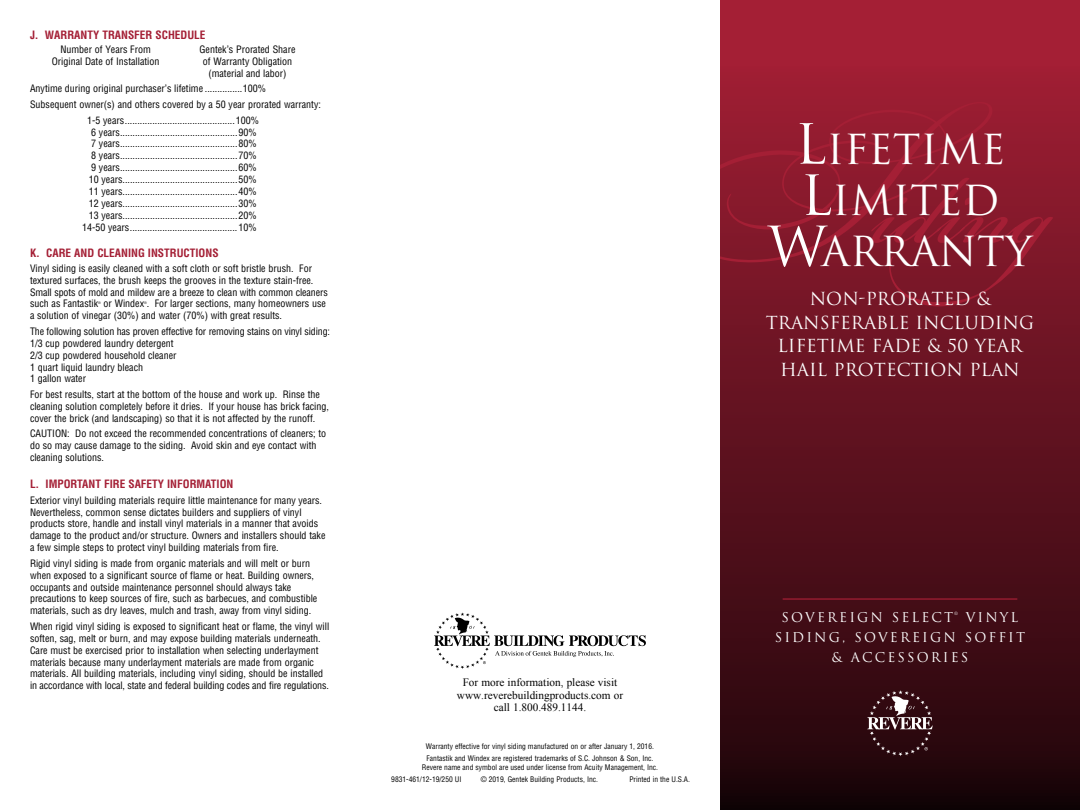
<style>
.page{position:relative;width:1080px;height:810px;background:#fff}
.page>*{position:absolute;margin:0;border:0;box-sizing:border-box;transform-origin:0 0}
.t1{font:40.25px/51.2px "Trajan";color:#fff;text-align:center}
.t2{font:17.5px/23.8px "Trajan";color:#fff;text-align:center}
.t3{font:13.12px "Trajan";letter-spacing:.16em;color:#fff}
.Head{font:700 condensed 11.25px "Helvetica";color:#a41f35}
.Bodycopy{font:11.25px/12.5px "Times New Roman";color:#000;text-align:center}
.t4{font:condensed 10px/11.9px "Helvetica";color:#000}
.t5{font:condensed 7.5px/8.8px "Helvetica";color:#000;text-align:center}
.t6{font:4.38px "Trajan";color:#fff}
.t7{font:condensed 3.25px "Helvetica";color:#000}
.s1{font-size:53.75px}
</style>
<div class="page">
<div style="left:720px;top:0;width:360px;height:810px;background:#a41f35"></div>
<div style="left:720px;top:66px;width:360px;height:744px;background:linear-gradient(to bottom,#a11e34,#1d050a)"></div>
<hr style="left:783px;top:598px;width:234px;height:2px;background:#a41f35">
<svg style="left:867px;top:690px;width:66px;height:66px;background:#503136"></svg>
<svg style="left:720px;top:102px;width:334px;height:204px"></svg>
<svg style="left:434px;top:612px;width:212px;height:57px"></svg>
<p class="Head" style="left:30px;top:28px;width:177px">J. WARRANTY TRANSFER SCHEDULE</p>
<p class="t4" style="left:60px;top:43px;width:92px">Number of Years From</p>
<p class="t4" style="left:199px;top:43px;width:98px">Gentek’s Prorated Share</p>
<p class="t4" style="left:52px;top:55px;width:109px">Original Date of Installation</p>
<p class="t4" style="left:203px;top:55px;width:91px;text-align:center">of Warranty Obligation (material and labor)</p>
<p class="t4" style="left:30px;top:83px;width:238px">Anytime during original purchaser’s lifetime ...............100%</p>
<p class="t4" style="left:30px;top:98px;width:293px">Subsequent owner(s) and others covered by a 50 year prorated warranty:</p>
<p class="t4" style="left:87px;top:114px;width:174px">1-5 years............................................100%</p>
<p class="t4" style="left:91px;top:126px;width:167px">6 years...............................................90%</p>
<p class="t4" style="left:91px;top:138px;width:167px">7 years...............................................80%</p>
<p class="t4" style="left:91px;top:150px;width:167px">8 years...............................................70%</p>
<p class="t4" style="left:91px;top:161px;width:167px">9 years...............................................60%</p>
<p class="t4" style="left:89px;top:173px;width:169px">10 years..............................................50%</p>
<p class="t4" style="left:89px;top:185px;width:169px">11 years..............................................40%</p>
<p class="t4" style="left:89px;top:197px;width:169px">12 years..............................................30%</p>
<p class="t4" style="left:89px;top:209px;width:169px">13 years..............................................20%</p>
<p class="t4" style="left:82px;top:221px;width:176px">14-50 years...........................................10%</p>
<p class="Head" style="left:30px;top:247px;width:190px">K. CARE AND CLEANING INSTRUCTIONS</p>
<p class="t4" style="left:30px;top:262px;width:299px">Vinyl siding is easily cleaned with a soft cloth or soft bristle brush. For textured surfaces, the brush keeps the grooves in the texture stain-free.<br>Small spots of mold and mildew are a breeze to clean with common cleaners such as Fantastik</p>
<p class="t7" style="left:98px;top:301px;width:4px">®</p>
<p class="t4" style="left:104px;top:298px;width:224px">or Windex . For larger sections, many homeowners use</p>
<p class="t7" style="left:144px;top:301px;width:4px">®</p>
<p class="t4" style="left:30px;top:310px;width:254px">a solution of vinegar (30%) and water (70%) with great results.</p>
<p class="t4" style="left:30px;top:325px;width:302px">The following solution has proven effective for removing stains on vinyl siding:<br>1/3 cup powdered laundry detergent<br>2/3 cup powdered household cleaner<br>1 quart liquid laundry bleach<br>1 gallon water</p>
<p class="t4" style="left:30px;top:388px;width:301px">For best results, start at the bottom of the house and work up. Rinse the cleaning solution completely before it dries. If your house has brick facing, cover the brick (and landscaping) so that it is not affected by the runoff.</p>
<p class="t4" style="left:30px;top:428px;width:298px">CAUTION: Do not exceed the recommended concentrations of cleaners; to do so may cause damage to the siding. Avoid skin and eye contact with cleaning solutions.</p>
<p class="Head" style="left:30px;top:477px;width:205px">L. IMPORTANT FIRE SAFETY INFORMATION</p>
<p class="t4" style="left:30px;top:494px;width:297px">Exterior vinyl building materials require little maintenance for many years.<br>Nevertheless, common sense dictates builders and suppliers of vinyl products store, handle and install vinyl materials in a manner that avoids damage to the product and/or structure. Owners and installers should take a few simple steps to protect vinyl building materials from fire.</p>
<p class="t4" style="left:30px;top:557px;width:289px">Rigid vinyl siding is made from organic materials and will melt or burn when exposed to a significant source of flame or heat. Building owners, occupants and outside maintenance personnel should always take precautions to keep sources of fire, such as barbecues, and combustible materials, such as dry leaves, mulch and trash, away from vinyl siding.</p>
<p class="t4" style="left:30px;top:620px;width:301px">When rigid vinyl siding is exposed to significant heat or flame, the vinyl will soften, sag, melt or burn, and may expose building materials underneath.<br>Care must be exercised prior to installation when selecting underlayment materials because many underlayment materials are made from organic materials. All building materials, including vinyl siding, should be installed in accordance with local, state and federal building codes and fire regulations.</p>
<p class="Bodycopy" style="left:457px;top:676px;width:168px">For more information, please visit www.reverebuildingproducts.com or call 1.800.489.1144.</p>
<p class="t5" style="left:426px;top:741px;width:230px">Warranty effective for vinyl siding manufactured on or after January 1, 2016.</p>
<p class="t5" style="left:422px;top:754px;width:238px">Fantastik and Windex are registered trademarks of S.C. Johnson &amp; Son, Inc.<br>Revere name and symbol are used under license from Acuity Management, Inc.</p>
<p class="t5" style="left:391px;top:775px;width:72px">9831-461/12-19/250 UI</p>
<p class="t5" style="left:481px;top:775px;width:119px">© 2019, Gentek Building Products, Inc.</p>
<p class="t5" style="left:629px;top:775px;width:62px">Printed in the U.S.A.</p>
<p class="t1" style="left:768px;top:124px;width:266px"><span class="s1">L</span>IFETIME<br><span class="s1">L</span>IMITED<br><span class="s1">W</span>ARRANTY</p>
<p class="t2" style="left:766px;top:287px;width:270px">NON-PRORATED &amp;<br>TRANSFERABLE INCLUDING<br>LIFETIME FADE &amp; 50 YEAR<br>HAIL PROTECTION PLAN</p>
<p class="t3" style="left:782px;top:609px;width:173px">SOVEREIGN SELECT</p>
<p class="t6" style="left:954px;top:611px;width:5px">®</p>
<p class="t3" style="left:966px;top:609px;width:54px">VINYL</p>
<p class="t3" style="left:775px;top:629px;width:252px">SIDING, SOVEREIGN SOFFIT</p>
<p class="t3" style="left:832px;top:649px;width:138px">&amp; ACCESSORIES</p>
</div>
